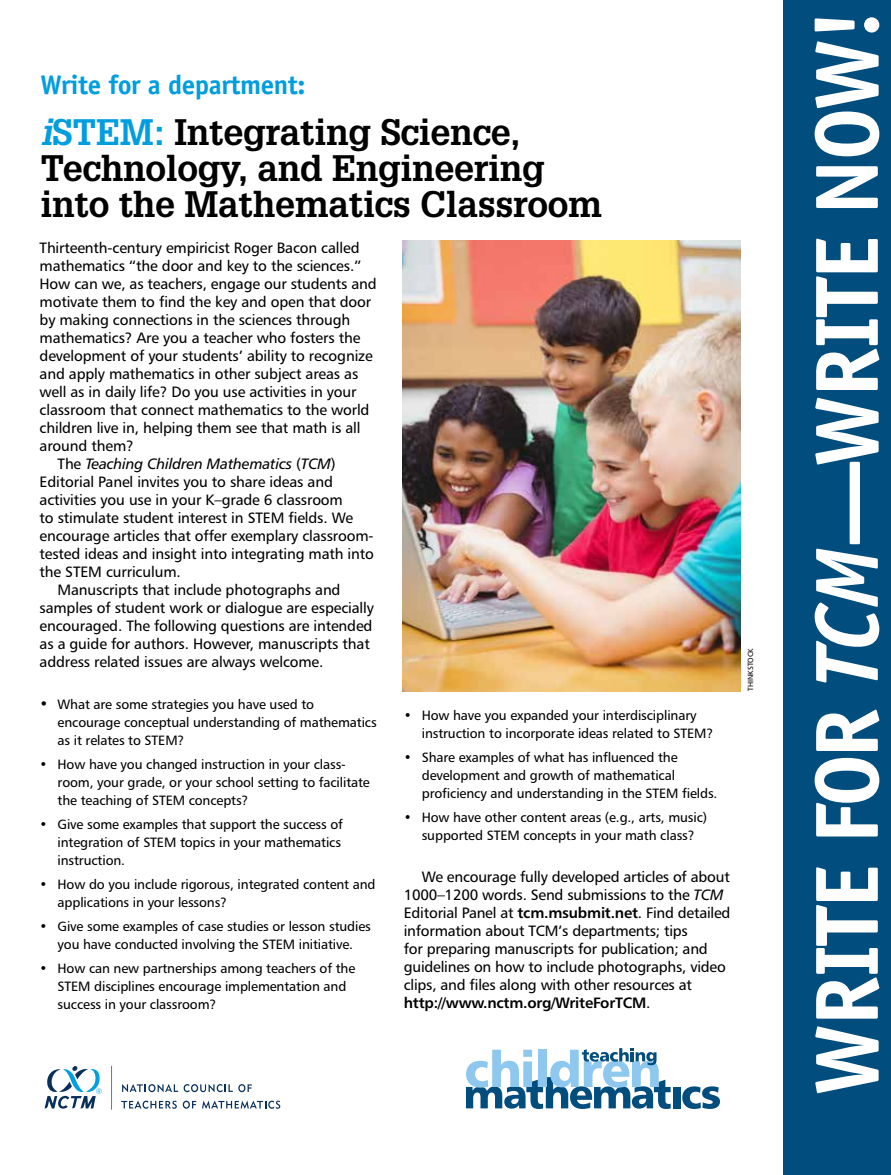
<style>
.page{position:relative;width:891px;height:1175px;background:#fff}
.page>*{position:absolute;margin:0;border:0;box-sizing:border-box;transform-origin:0 0}
.t1{font:700 90px "Officina Sans";letter-spacing:-.02em;color:#fff}
.t2{font:700 36px/36px "Glypha";letter-spacing:-.01em;color:#000}
.t3{font:700 27px "Officina Sans";letter-spacing:-.015em;color:#009ddf}
.t4{font:15px/18px "Humanist 777 BT Roman B";letter-spacing:-.01em;color:#000}
.t5{font:15px "Humanist 777 BT Italic B";letter-spacing:-.01em;color:#000}
.t6{font:15px "Humanist 777 BT Bold B";letter-spacing:-.015em;color:#000}
.t7{font:13.5px/18px "Humanist 777 BT Roman B";letter-spacing:-.01em;color:#000}
.t8{font:7.5px "Humanist 777 BT Roman B";color:#000}
.s1{font-style:italic;color:#009ddf}
.s2{color:#009ddf}
.s3{font-family:"Humanist 777 BT Roman B"}
.s4{font-size:15px}
.s5{font-family:"Humanist 777 BT Italic B"}
.s6{font-family:"Humanist 777 BT Bold B"}
.s7{font-style:italic}
</style>
<div class="page">
<svg style="left:45px;top:1066px;width:57px;height:42px"></svg>
<hr style="left:111px;top:1065px;width:1px;height:44px;background:#00a0df">
<svg style="left:122px;top:1084px;width:56px;height:8px"></svg>
<svg style="left:184px;top:1084px;width:68px;height:8px"></svg>
<svg style="left:121px;top:1100px;width:56px;height:8px"></svg>
<svg style="left:183px;top:1100px;width:13px;height:8px"></svg>
<svg style="left:202px;top:1100px;width:78px;height:8px"></svg>
<div style="left:673px;top:1087px;width:7px;height:21px;background:#004d7e"></div>
<svg style="left:682px;top:1086px;width:38px;height:22px"></svg>
<svg style="left:466px;top:1048px;width:205px;height:60px"></svg>
<img style="left:402px;top:241px;width:339px;height:450px">
<div style="left:784px;top:0;width:107px;height:1174px;background:#004d7e"></div>
<h3 class="t3" style="left:40px;top:68px;width:267px">Write for a department:</h3>
<h2 class="t2" style="left:40px;top:113px;width:563px"><span class="s1">i</span><span class="s2">STEM:</span> Integrating Science,<br>Technology, and Engineering into the Mathematics Classroom</h2>
<p class="t4" style="left:40px;top:238px;width:339px">Thirteenth-century empiricist Roger Bacon called mathematics “the door and key to the sciences.” How can we, as teachers, engage our students and motivate them to find the key and open that door by making connections in the sciences through mathematics? Are you a teacher who fosters the development of your students’ ability to recognize and apply mathematics in other subject areas as well as in daily life? Do you use activities in your classroom that connect mathematics to the world children live in, helping them see that math is all around them?</p>
<p class="t5" style="left:58px;top:454px;width:280px"><span class="s3">The</span> Teaching Children Mathematics <span class="s3">(</span>TCM<span class="s3">)</span></p>
<p class="t4" style="left:40px;top:472px;width:295px">Editorial Panel invites you to share ideas and</p>
<p class="t4" style="left:40px;top:490px;width:305px">activities you use in your K–grade 6 classroom</p>
<p class="t4" style="left:40px;top:508px;width:315px">to stimulate student interest in STEM fields. We</p>
<p class="t4" style="left:40px;top:526px;width:336px">encourage articles that offer exemplary classroom-</p>
<p class="t4" style="left:40px;top:544px;width:336px">tested ideas and insight into integrating math into</p>
<p class="t4" style="left:40px;top:562px;width:143px">the STEM curriculum.</p>
<p class="t4" style="left:58px;top:580px;width:285px">Manuscripts that include photographs and</p>
<p class="t4" style="left:40px;top:598px;width:336px">samples of student work or dialogue are especially</p>
<p class="t4" style="left:40px;top:616px;width:334px">encouraged. The following questions are intended</p>
<p class="t4" style="left:40px;top:634px;width:332px">as a guide for authors. However, manuscripts that</p>
<p class="t4" style="left:40px;top:652px;width:285px">address related issues are always welcome.</p>
<p class="t7" style="left:58px;top:695px;width:321px;text-indent:-18px"><span class="s4">•</span> What are some strategies you have used to encourage conceptual understanding of mathematics as it relates to STEM?</p>
<p class="t7" style="left:58px;top:755px;width:314px;text-indent:-18px">• How have you changed instruction in your class&shy;room, your grade, or your school setting to facilitate the teaching of STEM concepts?</p>
<p class="t7" style="left:58px;top:815px;width:287px;text-indent:-18px">• Give some examples that support the success of integration of STEM topics in your mathematics instruction.</p>
<p class="t7" style="left:58px;top:875px;width:320px;text-indent:-18px">• How do you include rigorous, integrated content and applications in your lessons?</p>
<p class="t7" style="left:40px;top:917px;width:333px;text-align:center">• Give some examples of case studies or lesson studies you have conducted involving the STEM initiative.</p>
<p class="t7" style="left:58px;top:959px;width:299px;text-indent:-18px">• How can new partnerships among teachers of the<br>STEM disciplines encourage implementation and success in your classroom?</p>
<p class="t7" style="left:422px;top:706px;width:293px;text-indent:-18px">• How have you expanded your interdisciplinary instruction to incorporate ideas related to STEM?</p>
<p class="t7" style="left:422px;top:748px;width:297px;text-indent:-18px">• Share examples of what has influenced the development and growth of mathematical proficiency and understanding in the STEM fields.</p>
<p class="t7" style="left:404px;top:808px;width:305px;text-align:center">• How have other content areas (e.g., arts, music) supported STEM concepts in your math class?</p>
<p class="t4" style="left:404px;top:867px;width:328px;text-indent:18px">We encourage fully developed articles of about 1000–1200 words. Send submissions to the <span class="s5">TCM </span>Editorial Panel at <span class="s6">tcm.msubmit.net</span>. Find detailed information about TCM’s departments; tips<br>for preparing manuscripts for publication; and guidelines on how to include photographs, video clips, and files along with other resources at</p>
<p class="t6" style="left:404px;top:993px;width:248px">http://www.nctm.org/WriteForTCM<span class="s3">.</span></p>
<p class="t8" style="left:746px;top:691px;width:44px;rotate:-90deg">thinkstock</p>
<h1 class="t1" style="left:791px;top:1095px;width:1088px;rotate:-90deg">WRITE FOR <span class="s7">TCM</span>—WRITE NOW!</h1>
</div>
